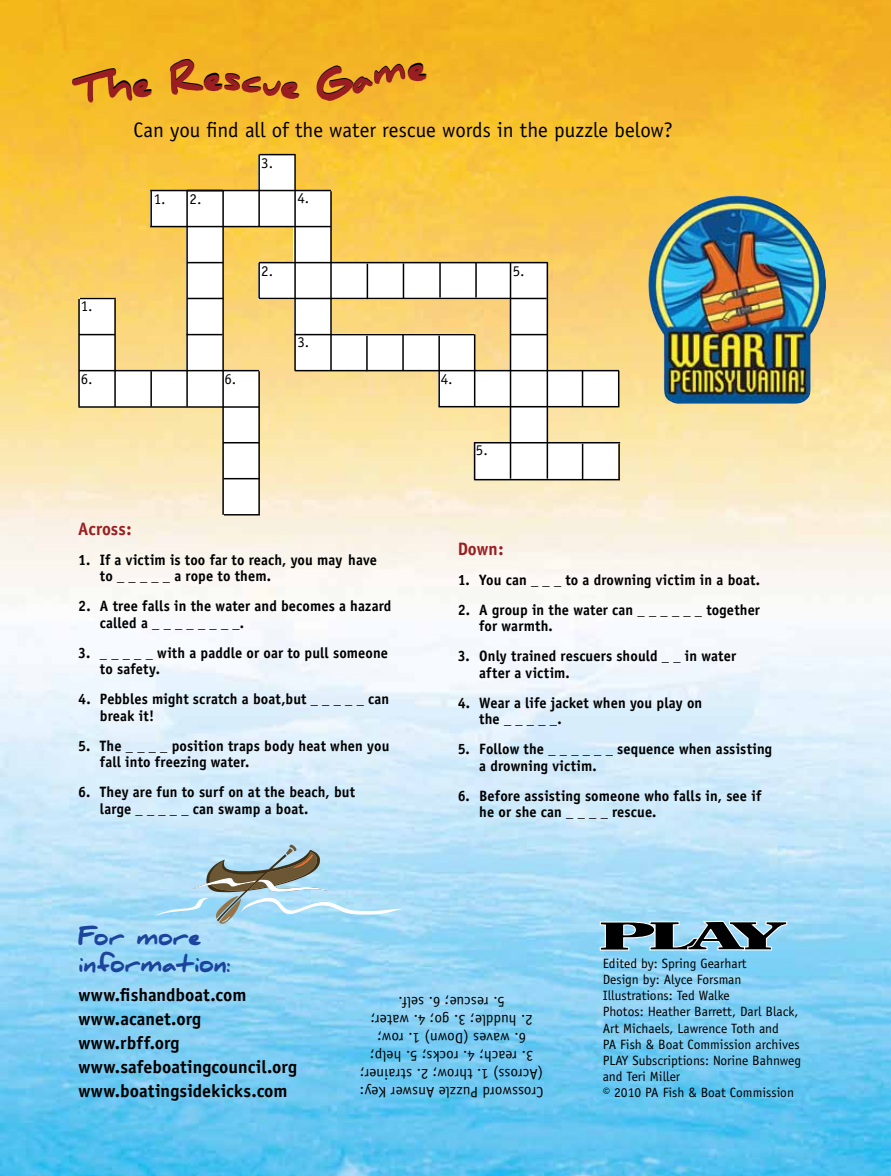
<style>
.page{position:relative;width:891px;height:1176px;background:#fff}
.page>*{position:absolute;margin:0;border:0;box-sizing:border-box;transform-origin:0 0}
.t1{font:900 22.5px/27px "Daniel";letter-spacing:-.005em;color:#1c449c}
.t2{font:21px "Officina Sans";color:#000}
.t3{font:700 18px/24px "Officina Sans";color:#000}
.t4{font:700 18px "Officina Sans";letter-spacing:.005em;color:#9a1e21;scale:.96 1}
.t5{font:700 15px/16.5px "Officina Sans";letter-spacing:.01em;color:#000;scale:.96 1}
.t6{font:15px/18px "Officina Sans";letter-spacing:.01em;color:#000}
.t7{font:13.5px/16.2px "Officina Sans";color:#000}
</style>
<div class="page">
<img style="left:0;top:0;width:891px;height:1175px">
<svg style="left:599px;top:919px;width:189px;height:31px;background:#627d8a"></svg>
<div style="left:150px;top:190px;width:181px;height:36px;background:#fff"></div>
<div style="left:79px;top:371px;width:181px;height:36px;background:#fff"></div>
<div style="left:186px;top:227px;width:37px;height:143px;background:#fff"></div>
<div style="left:223px;top:407px;width:36px;height:108px;background:#fff"></div>
<div style="left:79px;top:297px;width:35px;height:73px;background:#fff"></div>
<div style="left:510px;top:297px;width:38px;height:73px;background:#fff"></div>
<div style="left:510px;top:407px;width:37px;height:35px;background:#fff"></div>
<div style="left:294px;top:299px;width:38px;height:35px;background:#fff"></div>
<div style="left:293px;top:227px;width:38px;height:35px;background:#fff"></div>
<div style="left:258px;top:155px;width:38px;height:35px;background:#fff"></div>
<div style="left:259px;top:263px;width:288px;height:36px;background:#fff"></div>
<div style="left:295px;top:333px;width:179px;height:36px;background:#fff"></div>
<div style="left:438px;top:370px;width:180px;height:36px;background:#fff"></div>
<div style="left:475px;top:442px;width:143px;height:36px;background:#fff"></div>
<hr style="left:78px;top:299px;width:2px;height:107px;background:#000">
<hr style="left:114px;top:299px;width:2px;height:108px;background:#000">
<hr style="left:150px;top:371px;width:2px;height:35px;background:#000">
<hr style="left:258px;top:263px;width:2px;height:35px;background:#000">
<hr style="left:366px;top:335px;width:2px;height:36px;background:#000">
<hr style="left:474px;top:442px;width:1px;height:37px;background:#000">
<hr style="left:582px;top:443px;width:1px;height:36px;background:#000">
<hr style="left:618px;top:443px;width:2px;height:36px;background:#000">
<hr style="left:618px;top:370px;width:1px;height:36px;background:#000">
<hr style="left:582px;top:370px;width:1px;height:36px;background:#000">
<hr style="left:475px;top:262px;width:2px;height:35px;background:#000">
<hr style="left:439px;top:262px;width:2px;height:35px;background:#000">
<hr style="left:403px;top:263px;width:1px;height:36px;background:#000">
<hr style="left:367px;top:263px;width:1px;height:36px;background:#000">
<hr style="left:547px;top:262px;width:1px;height:216px;background:#000">
<hr style="left:510px;top:262px;width:1px;height:216px;background:#000">
<hr style="left:402px;top:335px;width:2px;height:35px;background:#000">
<hr style="left:438px;top:335px;width:2px;height:71px;background:#000">
<hr style="left:474px;top:334px;width:1px;height:72px;background:#000">
<hr style="left:150px;top:191px;width:2px;height:35px;background:#000">
<hr style="left:330px;top:191px;width:2px;height:180px;background:#000">
<hr style="left:294px;top:154px;width:2px;height:216px;background:#000">
<hr style="left:258px;top:154px;width:2px;height:72px;background:#000">
<hr style="left:186px;top:190px;width:2px;height:216px;background:#000">
<hr style="left:222px;top:190px;width:2px;height:324px;background:#000">
<hr style="left:258px;top:371px;width:2px;height:143px;background:#000">
<hr style="left:79px;top:370px;width:180px;height:1px;background:#000">
<hr style="left:79px;top:334px;width:36px;height:1px;background:#000">
<hr style="left:224px;top:514px;width:36px;height:1px;background:#000">
<hr style="left:224px;top:478px;width:36px;height:1px;background:#000">
<hr style="left:223px;top:442px;width:36px;height:1px;background:#000">
<hr style="left:187px;top:262px;width:36px;height:1px;background:#000">
<hr style="left:438px;top:406px;width:181px;height:1px;background:#000">
<hr style="left:474px;top:442px;width:146px;height:1px;background:#000">
<hr style="left:474px;top:479px;width:146px;height:1px;background:#000">
<hr style="left:260px;top:154px;width:36px;height:1px;background:#000">
<hr style="left:187px;top:297px;width:36px;height:2px;background:#000">
<hr style="left:511px;top:334px;width:36px;height:1px;background:#000">
<hr style="left:186px;top:334px;width:37px;height:1px;background:#000">
<hr style="left:295px;top:370px;width:324px;height:1px;background:#000">
<hr style="left:295px;top:334px;width:179px;height:1px;background:#000">
<hr style="left:259px;top:297px;width:288px;height:2px;background:#000">
<hr style="left:259px;top:262px;width:288px;height:1px;background:#000">
<hr style="left:80px;top:297px;width:36px;height:2px;background:#000">
<hr style="left:78px;top:406px;width:181px;height:1px;background:#000">
<hr style="left:150px;top:226px;width:181px;height:1px;background:#000">
<hr style="left:150px;top:190px;width:181px;height:1px;background:#000">
<svg style="left:155px;top:844px;width:248px;height:79px;background:#a7cddf"></svg>
<img style="left:646px;top:195px;width:180px;height:209px">
<div style="left:71px;top:69px;width:82px;height:36px;background:#f5bd26"></div>
<div style="left:169px;top:59px;width:132px;height:41px;background:#f4b628"></div>
<div style="left:314px;top:63px;width:113px;height:40px;background:#f4b52a"></div>
<h2 class="t2" style="left:134px;top:117px;width:541px">Can you find all of the water rescue words in the puzzle below?</h2>
<p class="t6" style="left:81px;top:297px;width:13px">1.</p>
<p class="t6" style="left:154px;top:190px;width:13px">1.</p>
<p class="t6" style="left:190px;top:190px;width:13px">2.</p>
<p class="t6" style="left:261px;top:153px;width:13px">3.</p>
<p class="t6" style="left:297px;top:189px;width:13px">4.</p>
<p class="t6" style="left:261px;top:261px;width:13px">2.</p>
<p class="t6" style="left:513px;top:261px;width:13px">5.</p>
<p class="t6" style="left:297px;top:332px;width:13px">3.</p>
<p class="t6" style="left:81px;top:369px;width:13px">6.</p>
<p class="t6" style="left:224px;top:369px;width:13px">6.</p>
<p class="t6" style="left:441px;top:369px;width:13px">4.</p>
<p class="t6" style="left:476px;top:440px;width:13px">5.</p>
<p class="t4" style="left:78px;top:517px;width:57px">Across:</p>
<p class="t5" style="left:100px;top:551px;width:290px;text-indent:-22px">1. If a victim is too far to reach, you may have to _ _ _ _ _ a rope to them.</p>
<p class="t5" style="left:100px;top:597px;width:305px;text-indent:-22px">2. A tree falls in the water and becomes a hazard called a _ _ _ _ _ _ _ _.</p>
<p class="t5" style="left:100px;top:644px;width:302px;text-indent:-22px">3. _ _ _ _ _ with a paddle or oar to pull someone to safety.</p>
<p class="t5" style="left:100px;top:690px;width:303px;text-indent:-22px">4. Pebbles might scratch a boat,but _ _ _ _ _ can break it!</p>
<p class="t5" style="left:100px;top:737px;width:303px;text-indent:-22px">5. The _ _ _ _ position traps body heat when you fall into freezing water.</p>
<p class="t5" style="left:100px;top:783px;width:267px;text-indent:-22px">6. They are fun to surf on at the beach, but large _ _ _ _ _ can swamp a boat.</p>
<p class="t4" style="left:458px;top:537px;width:49px">Down:</p>
<p class="t5" style="left:458px;top:571px;width:317px">1. You can _ _ _ to a drowning victim in a boat.</p>
<p class="t5" style="left:479px;top:601px;width:294px;text-indent:-22px">2. A group in the water can _ _ _ _ _ _ together for warmth.</p>
<p class="t5" style="left:479px;top:647px;width:269px;text-indent:-22px">3. Only trained rescuers should _ _ in water after a victim.</p>
<p class="t5" style="left:479px;top:694px;width:234px;text-indent:-22px">4. Wear a life jacket when you play on the _ _ _ _ _.</p>
<p class="t5" style="left:479px;top:740px;width:307px;text-indent:-22px">5. Follow the _ _ _ _ _ _ sequence when assisting a drowning victim.</p>
<p class="t5" style="left:479px;top:787px;width:295px;text-indent:-22px">6. Before assisting someone who falls in, see if he or she can _ _ _ _ rescue.</p>
<h1 class="t1" style="left:78px;top:922px;width:154px">For more information:</h1>
<p class="t3" style="left:78px;top:982px;width:220px">www.fishandboat.com www.acanet.org www.rbff.org www.safeboatingcouncil.org www.boatingsidekicks.com</p>
<p class="t6" style="left:505px;top:1010px;width:108px;rotate:-180deg">5. rescue; 6. self.</p>
<p class="t6" style="left:533px;top:1028px;width:164px;rotate:-180deg">2. huddle; 3. go; 4. water;</p>
<p class="t6" style="left:526px;top:1046px;width:150px;rotate:-180deg">6. waves (Down) 1. row;</p>
<p class="t6" style="left:533px;top:1064px;width:165px;rotate:-180deg">3. reach; 4. rocks; 5. help;</p>
<p class="t6" style="left:544px;top:1100px;width:185px;rotate:-180deg">Crossword Puzzle Answer Key: (Across) 1. throw; 2. strainer;</p>
<p class="t7" style="left:603px;top:954px;width:200px">Edited by: Spring Gearhart<br>Design by: Alyce Forsman<br>Illustrations: Ted Walke<br>Photos: Heather Barrett, Darl Black,<br>Art Michaels, Lawrence Toth and<br>PA Fish &amp; Boat Commission archives<br>PLAY Subscriptions: Norine Bahnweg and Teri Miller<br>© 2010 PA Fish &amp; Boat Commission</p>
</div>
